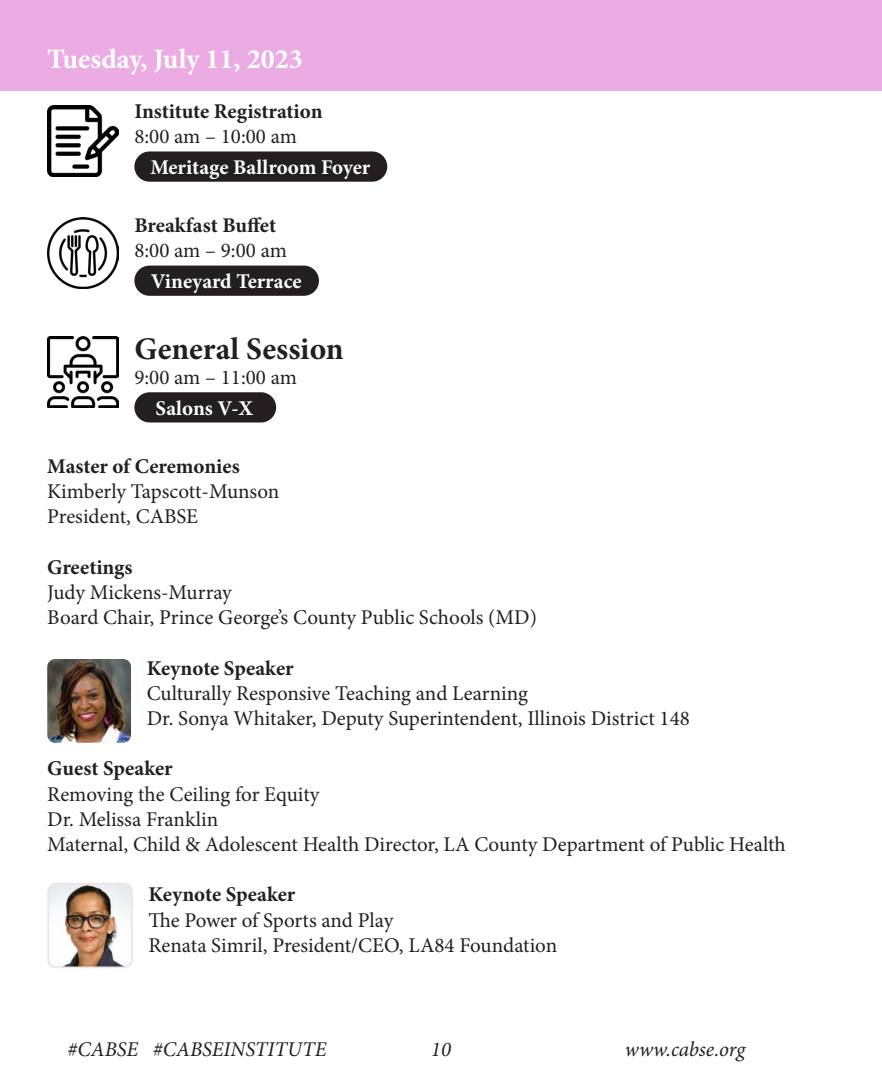
<style>
.page{position:relative;width:882px;height:1071px;background:#fff}
.page>*{position:absolute;margin:0;border:0;box-sizing:border-box;transform-origin:0 0}
.t1{font:700 31.5px "Minion Pro";color:#231f20}
.t2{font:700 28px "Minion Pro";color:#fff}
.t3{font:21px "Minion Pro";color:#231f20}
.t4{font:700 21px "Minion Pro";letter-spacing:-.005em;color:#231f20}
.t5{font:700 21px "Minion Pro";color:#fff}
.t6{font:italic 21px "Minion Pro";color:#231f20}
</style>
<div class="page">
<div style="left:0;top:0;width:882px;height:90px;background:#ebace3"></div>
<img style="left:47px;top:105px;width:72px;height:71px">
<div style="left:134px;top:151px;width:253px;height:31px;background:#231f20;border-radius:15px"></div>
<img style="left:47px;top:218px;width:72px;height:71px">
<div style="left:134px;top:266px;width:185px;height:30px;background:#231f20;border-radius:15px"></div>
<img style="left:47px;top:336px;width:72px;height:72px">
<div style="left:134px;top:392px;width:142px;height:31px;background:#231f20;border-radius:15px"></div>
<img style="left:50px;top:886px;width:80px;height:79px">
<div style="left:47px;top:883px;width:86px;height:85px;border:2px solid #e6e7e9;border-radius:8px"></div>
<img style="left:47px;top:659px;width:84px;height:84px">
<p class="t2" style="left:47px;top:39px;width:257px">Tuesday, July 11, 2023</p>
<p class="t4" style="left:134px;top:97px;width:190px">Institute Registration</p>
<p class="t3" style="left:134px;top:122px;width:164px">8:00 am – 10:00 am</p>
<p class="t5" style="left:150px;top:153px;width:222px">Meritage Ballroom Foyer</p>
<p class="t4" style="left:134px;top:211px;width:143px">Breakfast Buffet</p>
<p class="t3" style="left:134px;top:237px;width:154px">8:00 am – 9:00 am</p>
<p class="t5" style="left:151px;top:267px;width:153px">Vineyard Terrace</p>
<p class="t1" style="left:134px;top:327px;width:211px">General Session</p>
<p class="t3" style="left:134px;top:363px;width:164px">9:00 am – 11:00 am</p>
<p class="t5" style="left:156px;top:394px;width:99px">Salons V-X</p>
<p class="t4" style="left:47px;top:451px;width:194px">Master of Ceremonies</p>
<p class="t3" style="left:47px;top:477px;width:234px">Kimberly Tapscott-Munson</p>
<p class="t3" style="left:47px;top:503px;width:152px">President, CABSE</p>
<p class="t4" style="left:47px;top:552px;width:87px">Greetings</p>
<p class="t3" style="left:47px;top:578px;width:186px">Judy Mickens-Murray</p>
<p class="t3" style="left:47px;top:603px;width:491px">Board Chair, Prince George’s County Public Schools (MD)</p>
<p class="t4" style="left:147px;top:653px;width:148px">Keynote Speaker</p>
<p class="t3" style="left:147px;top:679px;width:383px">Culturally Responsive Teaching and Learning</p>
<p class="t3" style="left:147px;top:704px;width:545px">Dr. Sonya Whitaker, Deputy Superintendent, Illinois District 148</p>
<p class="t4" style="left:47px;top:754px;width:127px">Guest Speaker</p>
<p class="t3" style="left:47px;top:780px;width:274px">Removing the Ceiling for Equity</p>
<p class="t3" style="left:47px;top:805px;width:172px">Dr. Melissa Franklin</p>
<p class="t3" style="left:47px;top:830px;width:740px">Maternal, Child &amp; Adolescent Health Director, LA County Department of Public Health</p>
<p class="t4" style="left:149px;top:880px;width:148px">Keynote Speaker</p>
<p class="t3" style="left:149px;top:906px;width:246px">The Power of Sports and Play</p>
<p class="t3" style="left:149px;top:931px;width:410px">Renata Simril, President/CEO, LA84 Foundation</p>
<p class="t6" style="left:67px;top:1035px;width:261px">#CABSE #CABSEINSTITUTE</p>
<p class="t6" style="left:431px;top:1035px;width:22px">10</p>
<p class="t6" style="left:625px;top:1035px;width:122px">www.cabse.org</p>
</div>
